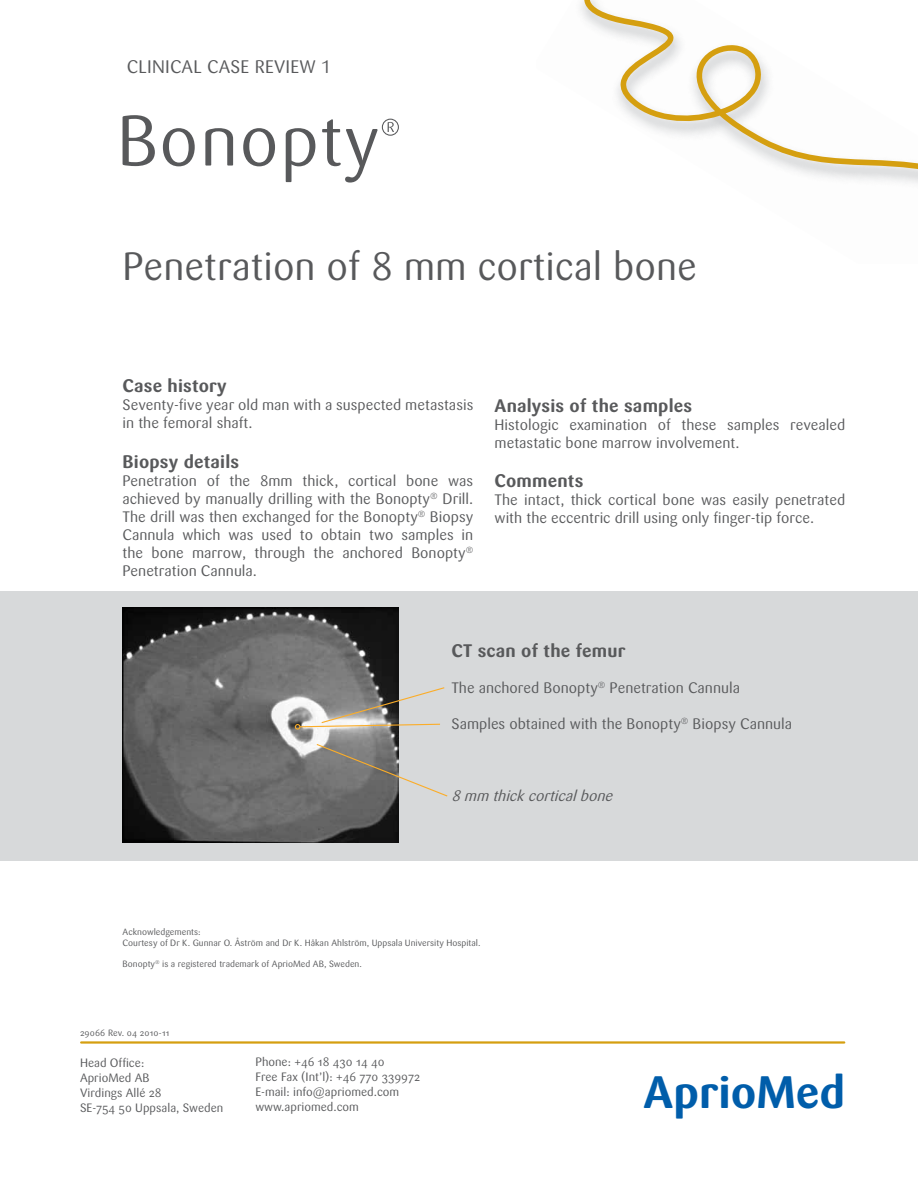
<style>
.page{position:relative;width:918px;height:1188px;background:#fff}
.page>*{position:absolute;margin:0;border:0;box-sizing:border-box;transform-origin:0 0}
.t1{font:700 45px "Sari";color:#005daa}
.t2{font:39px "Sari";color:#58595b}
.t3{font:700 18px "Sari";letter-spacing:.01em;color:#58595b}
.t4{font:18px "Sari Regular Caps";letter-spacing:.01em;color:#58595b}
.t5{font:15px/18px "Sari";color:#58595b}
.t6{font:italic 15px "Sari";color:#58595b}
.t7{font:12px/15px "Sari";color:#58595b}
.t8{font:9px/10.8px "Sari";color:#58595b}
</style>
<div class="page">
<div style="left:0;top:591px;width:918px;height:270px;background:#d7d9da"></div>
<svg style="left:123px;top:115px;width:32px;height:51px"></svg>
<svg style="left:163px;top:128px;width:32px;height:38px"></svg>
<svg style="left:205px;top:128px;width:28px;height:38px"></svg>
<svg style="left:243px;top:128px;width:32px;height:38px"></svg>
<svg style="left:286px;top:128px;width:29px;height:54px"></svg>
<svg style="left:322px;top:119px;width:77px;height:64px"></svg>
<hr style="left:81px;top:1041px;width:763px;height:3px;background:#d59f10">
<img style="left:123px;top:608px;width:276px;height:235px">
<svg style="left:315px;top:743px;width:133px;height:54px"></svg>
<svg style="left:583px;top:0;width:335px;height:183px"></svg>
<svg style="left:295px;top:686px;width:150px;height:44px"></svg>
<p class="t4" style="left:127px;top:57px;width:205px">CLINICAL CASE REVIEW 1</p>
<h2 class="t2" style="left:123px;top:244px;width:576px">Penetration of 8 mm cortical bone</h2>
<p class="t3" style="left:123px;top:375px;width:106px">Case history</p>
<p class="t5" style="left:123px;top:396px;width:352px">Seventy-five year old man with a suspected metastasis in the femoral shaft.</p>
<p class="t3" style="left:123px;top:451px;width:118px">Biopsy details</p>
<p class="t5" style="left:123px;top:472px;width:352px;text-align:justify">Penetration of the 8mm thick, cortical bone was achieved by manually drilling with the Bonopty<sup>®</sup> Drill.<br>The drill was then exchanged for the Bonopty<sup>®</sup> Biopsy Cannula which was used to obtain two samples in the bone marrow, through the anchored Bonopty<sup>® </sup>Penetration Cannula.</p>
<p class="t3" style="left:495px;top:395px;width:199px">Analysis of the samples</p>
<p class="t5" style="left:495px;top:416px;width:352px">Histologic examination of these samples revealed metastatic bone marrow involvement.</p>
<p class="t3" style="left:495px;top:470px;width:90px">Comments</p>
<p class="t5" style="left:495px;top:491px;width:352px">The intact, thick cortical bone was easily penetrated with the eccentric drill using only finger-tip force.</p>
<p class="t3" style="left:451px;top:639px;width:176px">CT scan of the femur</p>
<p class="t5" style="left:451px;top:678px;width:290px">The anchored Bonopty<sup>®</sup> Penetration Cannula</p>
<p class="t5" style="left:451px;top:714px;width:342px">Samples obtained with the Bonopty<sup>®</sup> Biopsy Cannula</p>
<p class="t6" style="left:451px;top:787px;width:167px">8mm thickcorticalbone</p>
<p class="t8" style="left:123px;top:926px;width:359px">Acknowledgements:<br>Courtesy of Dr K. Gunnar O. Åström and Dr K. Håkan Ahlström, Uppsala University Hospital.</p>
<p class="t8" style="left:123px;top:959px;width:241px">Bonopty<sup>®</sup> is a registered trademark of AprioMed AB, Sweden.</p>
<p class="t8" style="left:80px;top:1028px;width:91px">29066 Rev. 04 2010-11</p>
<p class="t7" style="left:80px;top:1056px;width:145px">Head Office:<br>AprioMed AB<br>Virdings Allé 28<br>SE-754 50 Uppsala, Sweden</p>
<p class="t7" style="left:255px;top:1054px;width:166px">Phone: +46 18 430 14 40<br>Free Fax (Int’l): +46 770 339972<br>E-mail: info@apriomed.com www.apriomed.com</p>
<h1 class="t1" style="left:644px;top:1065px;width:203px">AprioMed</h1>
</div>
